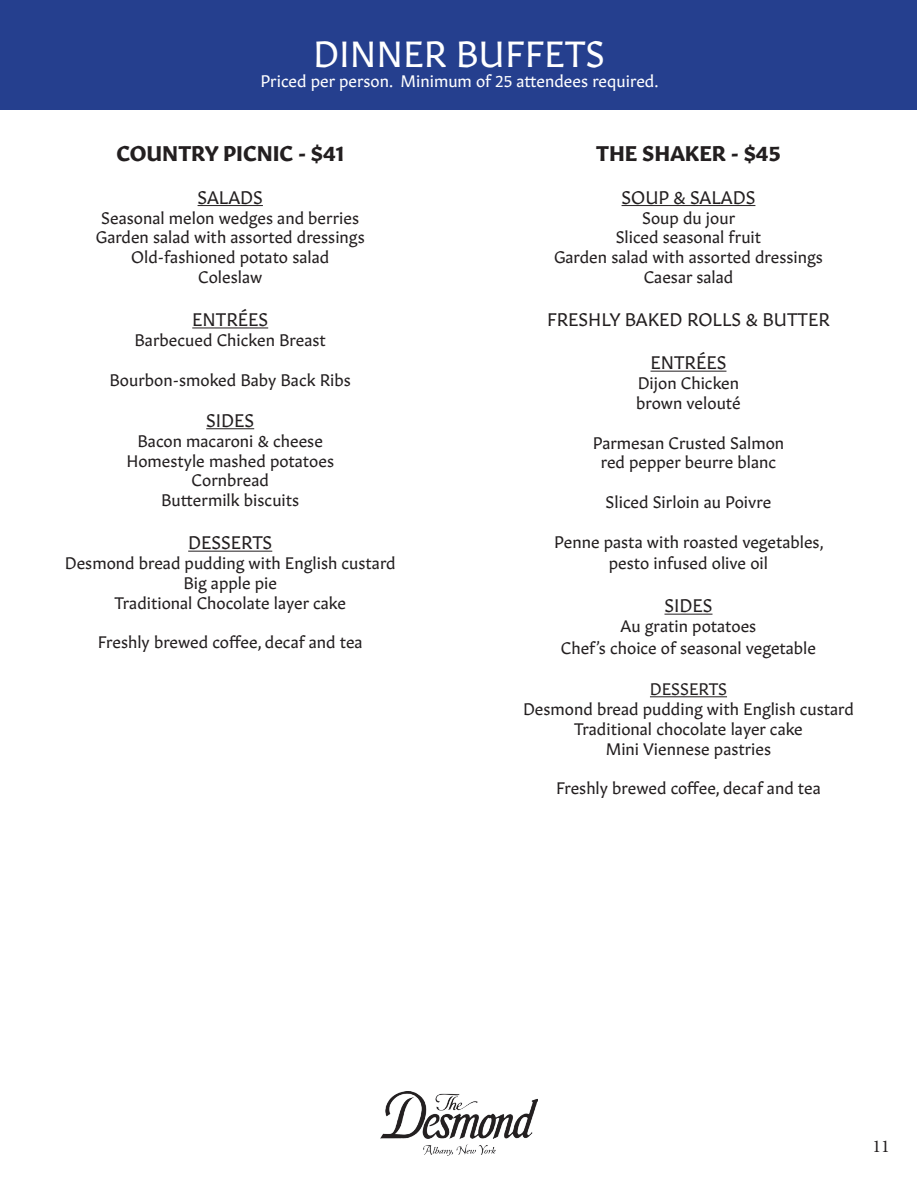
<style>
.page{position:relative;width:918px;height:1188px;background:#fff}
.page>*{position:absolute;margin:0;border:0;box-sizing:border-box;transform-origin:0 0}
.t1{font:36px "Gitan Latn";color:#fff}
.t2{font:700 21px "Gitan Latn";color:#231f20}
.t3{font:18px "Gitan Latn";color:#231f20}
.t4{font:18px "Minion Pro";color:#231f20}
.t5{font:16.5px "Gitan Latn";color:#231f20}
.t6{font:16.5px "Gitan Latn";color:#fff}
</style>
<div class="page">
<div style="left:1px;top:1px;width:916px;height:109px;background:#253f8e"></div>
<hr style="left:198px;top:205px;width:65px;height:1px;background:#231f20">
<hr style="left:192px;top:328px;width:76px;height:1px;background:#231f20">
<hr style="left:206px;top:428px;width:48px;height:1px;background:#231f20">
<hr style="left:188px;top:551px;width:84px;height:1px;background:#231f20">
<hr style="left:622px;top:205px;width:133px;height:1px;background:#231f20">
<hr style="left:651px;top:371px;width:75px;height:1px;background:#231f20">
<hr style="left:665px;top:614px;width:47px;height:1px;background:#231f20">
<hr style="left:650px;top:696px;width:77px;height:1px;background:#231f20">
<img style="left:381px;top:1091px;width:156px;height:65px">
<p class="t1" style="left:313px;top:25px;width:293px">DINNER BUFFETS</p>
<p class="t6" style="left:260px;top:67px;width:400px">Priced per person. Minimum of 25 attendees required.</p>
<p class="t2" style="left:116px;top:135px;width:229px">COUNTRY PICNIC - $41</p>
<p class="t3" style="left:198px;top:182px;width:67px">SALADS</p>
<p class="t5" style="left:101px;top:204px;width:259px">Seasonal melon wedges and berries</p>
<p class="t5" style="left:96px;top:224px;width:270px">Garden salad with assorted dressings</p>
<p class="t5" style="left:131px;top:244px;width:199px">Old-fashioned potato salad</p>
<p class="t5" style="left:198px;top:263px;width:66px">Coleslaw</p>
<p class="t3" style="left:192px;top:305px;width:77px">ENTRÉES</p>
<p class="t5" style="left:135px;top:326px;width:193px">Barbecued Chicken Breast</p>
<p class="t5" style="left:110px;top:366px;width:243px">Bourbon-smoked Baby Back Ribs</p>
<p class="t3" style="left:206px;top:406px;width:49px">SIDES</p>
<p class="t5" style="left:138px;top:427px;width:187px">Bacon macaroni &amp; cheese</p>
<p class="t5" style="left:126px;top:447px;width:209px">Homestyle mashed potatoes</p>
<p class="t5" style="left:192px;top:467px;width:79px">Cornbread</p>
<p class="t5" style="left:161px;top:487px;width:140px">Buttermilk biscuits</p>
<p class="t3" style="left:188px;top:528px;width:86px">DESSERTS</p>
<p class="t5" style="left:65px;top:550px;width:332px">Desmond bread pudding with English custard</p>
<p class="t5" style="left:183px;top:569px;width:95px">Big apple pie</p>
<p class="t5" style="left:114px;top:589px;width:233px">Traditional Chocolate layer cake</p>
<p class="t5" style="left:98px;top:629px;width:266px">Freshly brewed coffee, decaf and tea</p>
<p class="t2" style="left:596px;top:135px;width:186px">THE SHAKER - $45</p>
<p class="t3" style="left:622px;top:182px;width:135px">SOUP &amp; SALADS</p>
<p class="t5" style="left:642px;top:204px;width:95px">Soup du jour</p>
<p class="t5" style="left:616px;top:224px;width:147px">Sliced seasonal fruit</p>
<p class="t5" style="left:554px;top:244px;width:270px">Garden salad with assorted dressings</p>
<p class="t5" style="left:644px;top:263px;width:91px">Caesar salad</p>
<p class="t3" style="left:547px;top:305px;width:284px">FRESHLY BAKED ROLLS &amp; BUTTER</p>
<p class="t3" style="left:651px;top:348px;width:77px">ENTRÉES</p>
<p class="t5" style="left:638px;top:370px;width:103px">Dijon Chicken</p>
<p class="t5" style="left:636px;top:389px;width:106px">brown velouté</p>
<p class="t5" style="left:593px;top:429px;width:193px">Parmesan Crusted Salmon</p>
<p class="t5" style="left:601px;top:449px;width:177px">red pepper beurre blanc</p>
<p class="t5" style="left:606px;top:488px;width:167px">Sliced Sirloin au Poivre</p>
<p class="t5" style="left:554px;top:528px;width:271px">Penne pasta with roasted vegetables,</p>
<p class="t5" style="left:609px;top:550px;width:161px">pesto infused olive oil</p>
<p class="t3" style="left:665px;top:591px;width:49px">SIDES</p>
<p class="t5" style="left:621px;top:613px;width:137px">Au gratin potatoes</p>
<p class="t5" style="left:561px;top:634px;width:257px">Chef’s choice of seasonal vegetable</p>
<p class="t5" style="left:650px;top:676px;width:79px">DESSERTS</p>
<p class="t5" style="left:523px;top:695px;width:332px">Desmond bread pudding with English custard</p>
<p class="t5" style="left:574px;top:715px;width:230px">Traditional chocolate layer cake</p>
<p class="t5" style="left:606px;top:735px;width:167px">Mini Viennese pastries</p>
<p class="t5" style="left:556px;top:775px;width:266px">Freshly brewed coffee, decaf and tea</p>
<p class="t4" style="left:873px;top:1134px;width:19px">11</p>
</div>
